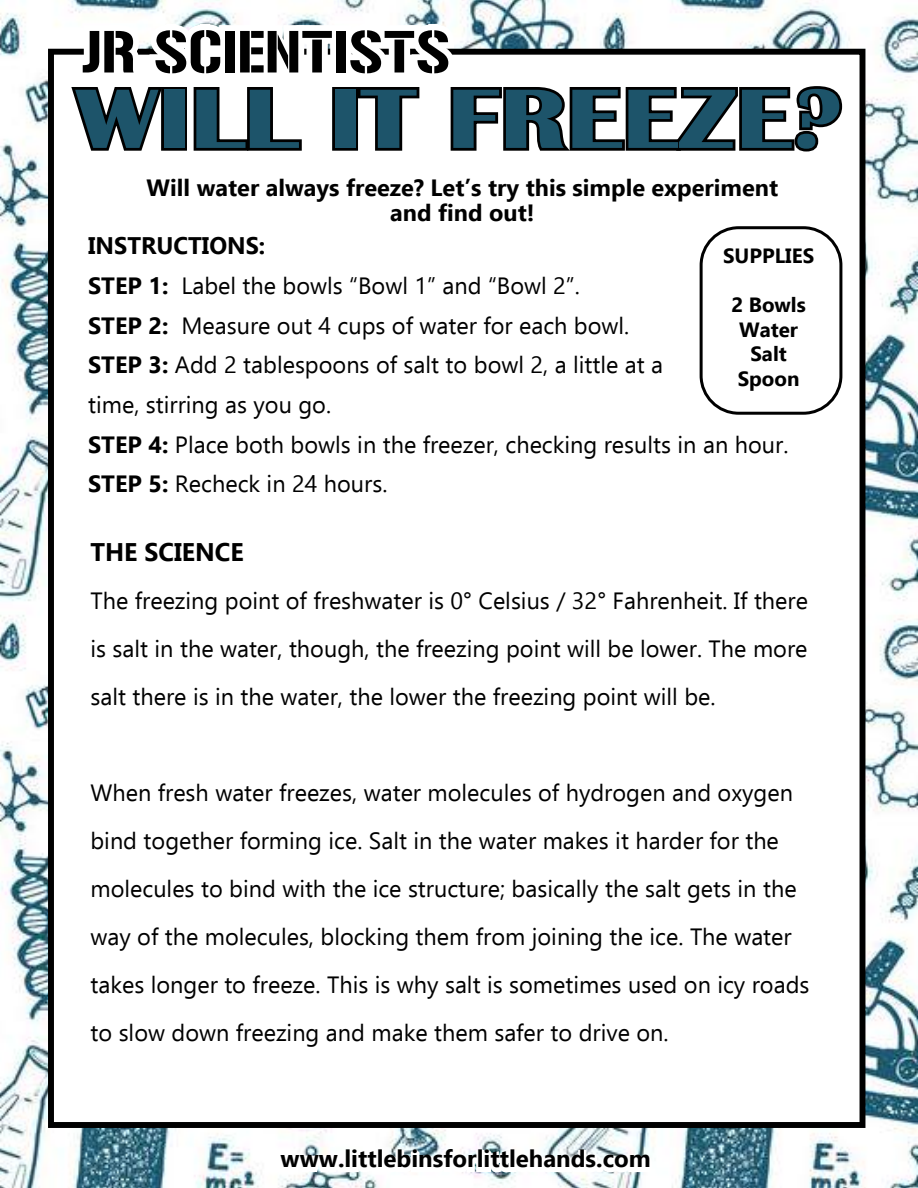
<style>
.page{position:relative;width:918px;height:1188px;background:#fff}
.page>*{position:absolute;margin:0;border:0;box-sizing:border-box;transform-origin:0 0}
.t1{font:700 87.3px "Britannic";color:#1d546a;scale:1.21 1}
.t2{font:58.8px "Gunplay";color:#000}
.t3{font:700 25.5px "Ebrima";color:#000}
.t4{font:700 24px "Ebrima";color:#000}
.t5{font:23.55px/48px "Ebrima";color:#000}
.t6{font:700 23.55px/24.9px "Ebrima";color:#000;text-align:center}
.t7{font:700 20.55px/24.8px "Ebrima";color:#000;text-align:center}
.s1{font-weight:700}
</style>
<div class="page">
<img style="left:0;top:0;width:918px;height:1188px">
<svg style="left:275px;top:1146px;width:379px;height:30px"></svg>
<div style="left:48px;top:49px;width:817px;height:1079px;background:#fff;border:6px solid #000"></div>
<svg style="left:68px;top:8px;width:777px;height:144px"></svg>
<div style="left:700px;top:226px;width:142px;height:189px;border:3px solid #000;border-radius:38px"></div>
<h2 class="t2" style="left:81px;top:18px;width:370px">JR SCIENTISTS</h2>
<h1 class="t1" style="left:76px;top:67px;width:635px">WILL IT FREEZE?</h1>
<p class="t6" style="left:147px;top:177px;width:633px">Will water always freeze? Let’s try this simple experiment and find out!</p>
<p class="t4" style="left:88px;top:236px;width:179px">INSTRUCTIONS:</p>
<p class="t5" style="left:88px;top:268px;width:702px;line-height:39.6px"><span class="s1">STEP 1:</span> Label the bowls “Bowl 1” and “Bowl 2”.<br><span class="s1">STEP 2:</span> Measure out 4 cups of water for each bowl.<br><span class="s1">STEP 3:</span> Add 2 tablespoons of salt to bowl 2, a little at a<br>time, stirring as you go.<br><span class="s1">STEP 4:</span> Place both bowls in the freezer, checking results in an hour.<br><span class="s1">STEP 5:</span> Recheck in 24 hours.</p>
<p class="t7" style="left:723px;top:245px;width:93px">SUPPLIES</p>
<p class="t7" style="left:731px;top:294px;width:76px">2 Bowls<br>Water<br>Salt<br>Spoon</p>
<p class="t3" style="left:90px;top:542px;width:155px">THE SCIENCE</p>
<p class="t5" style="left:90px;top:579px;width:719px;text-align:justify">The freezing point of freshwater is 0° Celsius / 32° Fahrenheit. If there is salt in the water, though, the freezing point will be lower. The more salt there is in the water, the lower the freezing point will be.</p>
<p class="t5" style="left:90px;top:771px;width:721px">When fresh water freezes, water molecules of hydrogen and oxygen bind together forming ice. Salt in the water makes it harder for the molecules to bind with the ice structure; basically the salt gets in the way of the molecules, blocking them from joining the ice. The water takes longer to freeze. This is why salt is sometimes used on icy roads to slow down freezing and make them safer to drive on.</p>
<p class="t4" style="left:281px;top:1152px;width:372px">www.littlebinsforlittlehands.com</p>
</div>
